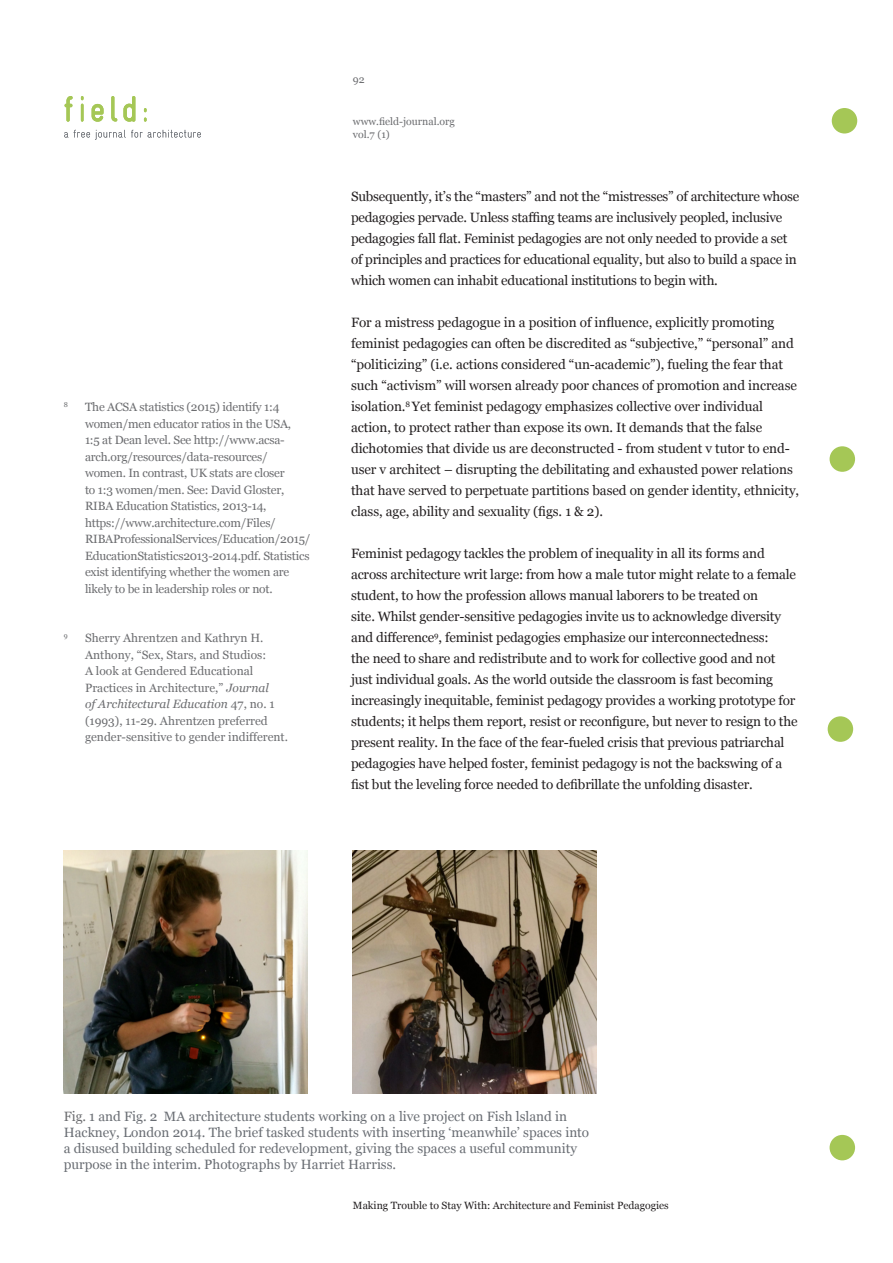
<style>
.page{position:relative;width:893px;height:1263px;background:#fff}
.page>*{position:absolute;margin:0;border:0;box-sizing:border-box;transform-origin:0 0}
.Body_text{font:13.5px/21px "Georgia";letter-spacing:-.01em;color:#231f20}
.Image_captions{font:13.5px/16.2px "Georgia";color:#6a6e74}
.Footnote_text{font:12px/16.5px "Georgia";letter-spacing:-.02em;color:#6c6d70}
.Footnote_text-2{font:12px/16.5px "Georgia";color:#6c6d70}
.Footer_text{font:10.5px "Georgia";color:#231f20}
.t1{font:10.5px/12.6px "Georgia";color:#6c6d70}
.Footnote_text-3{font:7.05px "Georgia";color:#6c6d70}
.s1{font-style:italic}
.s2{color:#6c6d70}
</style>
<div class="page">
<div style="left:832px;top:108px;width:25px;height:26px;background:#a5c756;border-radius:50%"></div>
<div style="left:830px;top:446px;width:25px;height:26px;background:#a5c756;border-radius:50%"></div>
<div style="left:828px;top:716px;width:25px;height:26px;background:#a5c756;border-radius:50%"></div>
<div style="left:830px;top:1135px;width:25px;height:25px;background:#a5c756;border-radius:50%"></div>
<svg style="left:64px;top:132px;width:4px;height:6px"></svg>
<svg style="left:74px;top:130px;width:127px;height:10px"></svg>
<svg style="left:65px;top:96px;width:8px;height:26px"></svg>
<hr style="left:81px;top:104px;width:3px;height:18px;background:#a5c756;border-radius:2px">
<svg style="left:81px;top:96px;width:3px;height:4px"></svg>
<svg style="left:92px;top:104px;width:12px;height:18px"></svg>
<svg style="left:111px;top:96px;width:6px;height:26px"></svg>
<svg style="left:123px;top:96px;width:12px;height:26px"></svg>
<svg style="left:144px;top:108px;width:3px;height:4px"></svg>
<svg style="left:144px;top:118px;width:3px;height:4px"></svg>
<img style="left:64px;top:850px;width:243px;height:243px">
<img style="left:353px;top:850px;width:243px;height:244px">
<p class="Footnote_text-3" style="left:64px;top:400px;width:6px">8</p>
<p class="Footnote_text" style="left:85px;top:399px;width:227px">The ACSA statistics (2015) identify 1:4 women/men educator ratios in the USA,<br>1:5 at Dean level. See http://www.acsa&shy;arch.org/resources/data-resources/ women. In contrast, UK stats are closer<br>to 1:3 women/men. See: David Gloster, RIBA Education Statistics, 2013-14, https://www.architecture.com/Files/ RIBAProfessionalServices/Education/2015/ EducationStatistics2013-2014.pdf. Statistics exist identifying whether the women are likely to be in leadership roles or not.</p>
<p class="Footnote_text-3" style="left:64px;top:631px;width:5px">9</p>
<p class="Footnote_text-2" style="left:85px;top:630px;width:204px">Sherry Ahrentzen and Kathryn H.<br>Anthony, “Sex, Stars, and Studios:<br>A look at Gendered Educational Practices in Architecture,” <span class="s1">Journal<br>of Architectural Education</span> 47, no. 1 (1993), 11-29. Ahrentzen preferred gender-sensitive to gender indifferent.</p>
<p class="t1" style="left:353px;top:73px;width:13px">92</p>
<p class="t1" style="left:353px;top:115px;width:103px">www.field-journal.org vol.7 (1)</p>
<p class="Body_text" style="left:351px;top:186px;width:450px">Subsequently, it’s the “masters” and not the “mistresses” of architecture whose pedagogies pervade. Unless staffing teams are inclusively peopled, inclusive pedagogies fall flat. Feminist pedagogies are not only needed to provide a set of principles and practices for educational equality, but also to build a space in which women can inhabit educational institutions to begin with.</p>
<p class="Body_text" style="left:351px;top:312px;width:450px">For a mistress pedagogue in a position of influence, explicitly promoting feminist pedagogies can often be discredited as “subjective,” “personal” and “politicizing” (i.e. actions considered “un-academic”), fueling the fear that such “activism” will worsen already poor chances of promotion and increase isolation.<sup>8</sup> Yet feminist pedagogy emphasizes collective over individual action, to protect rather than expose its own. It demands that the false dichotomies that divide us are deconstructed - from student v tutor to end&shy;user v architect – disrupting the debilitating and exhausted power relations that have served to perpetuate partitions based on gender identity, ethnicity, class, age, ability and sexuality (figs. 1 &amp; 2).</p>
<p class="Body_text" style="left:351px;top:543px;width:448px">Feminist pedagogy tackles the problem of inequality in all its forms and across architecture writ large: from how a male tutor might relate to a female student, to how the profession allows manual laborers to be treated on<br>site. Whilst gender-sensitive pedagogies invite us to acknowledge diversity and difference<sup>9</sup>, feminist pedagogies emphasize our interconnectedness:<br>the need to share and redistribute and to work for collective good and not just individual goals. As the world outside the classroom is fast becoming increasingly inequitable, feminist pedagogy provides a working prototype for students; it helps them report, resist or reconfigure, but never to resign to the present reality. In the face of the fear-fueled crisis that previous patriarchal pedagogies have helped foster, feminist pedagogy is not the backswing of a fist but the leveling force needed to defibrillate the unfolding disaster.</p>
<p class="Image_captions" style="left:64px;top:1108px;width:527px"><span class="s2">Fig.</span> 1 and Fig. 2 MA architecture students working on a live project on Fish lsland in Hackney, London 2014. The brief tasked students with inserting ‘meanwhile’ spaces into a disused building scheduled for redevelopment, giving the spaces a useful community purpose in the interim. Photographs by Harriet Harriss.</p>
<p class="Footer_text" style="left:353px;top:1199px;width:317px">Making Trouble to Stay With: Architecture and Feminist Pedagogies</p>
</div>
